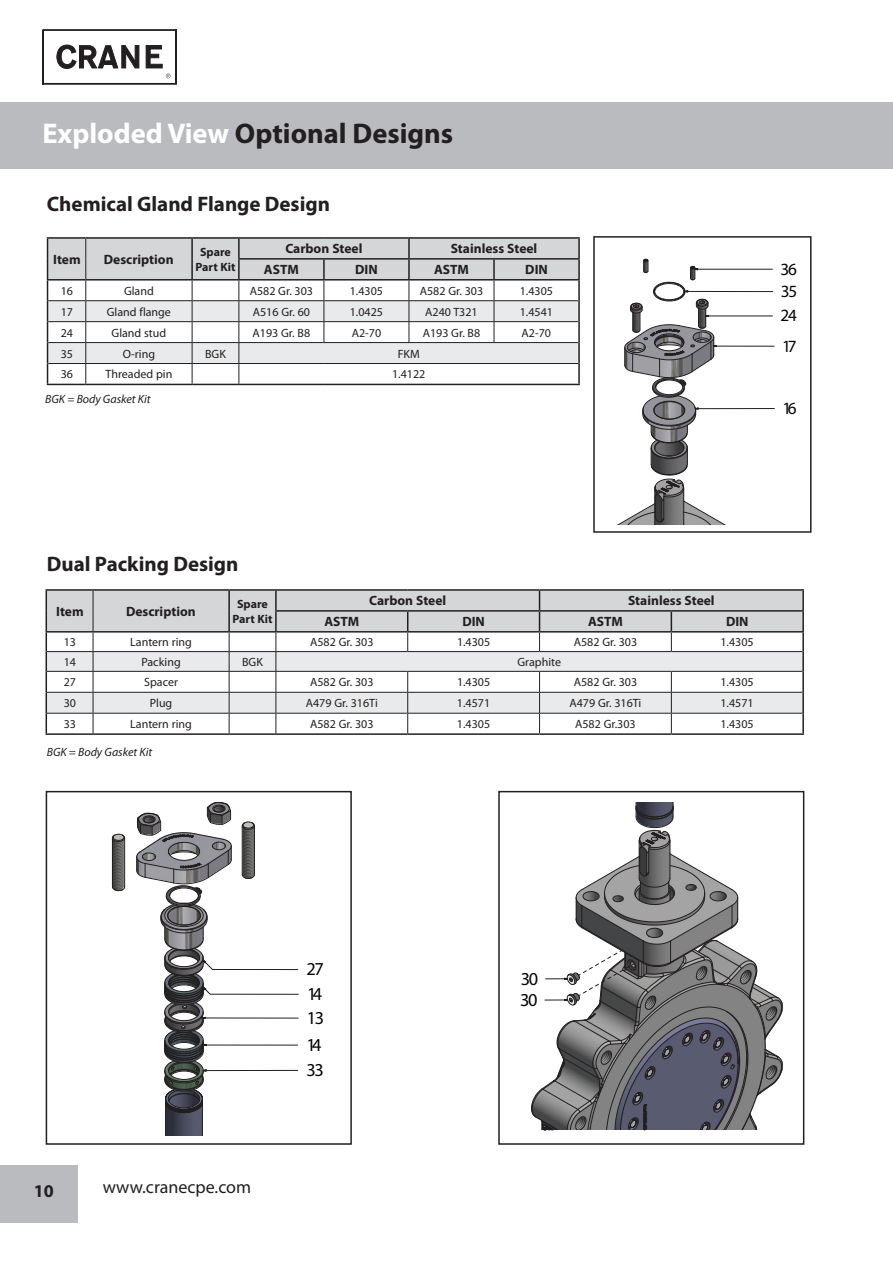
<style>
.page{position:relative;width:893px;height:1263px;background:#fff}
.page>*{position:absolute;margin:0;border:0;box-sizing:border-box;transform-origin:0 0}
.t1{font:700 28.5px "Myriad Pro";color:#231f20}
.t2{font:700 21px "Myriad Pro";color:#231f20}
.t3{font:18.3px/21.3px "Myriad Pro";letter-spacing:-.07em;color:#040503}
.t4{font:18px "Myriad Pro";color:#231f20}
.t5{font:700 18px "Myriad Pro";color:#231f20}
.t6{font:17.25px "Myriad Pro";letter-spacing:-.07em;color:#040503}
.t7{font:700 13.5px "Myriad Pro";color:#231f20}
.t8{font:12px "Myriad Pro";color:#231f20}
.t9{font:italic 12px "Myriad Pro";color:#231f20}
.t10{font:700 12px/14.4px "Myriad Pro";color:#231f20;text-align:center}
.s1{color:#fff}
</style>
<div class="page">
<div style="left:0;top:102px;width:893px;height:66px;background:#babbbe"></div>
<div style="left:0;top:1165px;width:78px;height:57px;background:#babbbe"></div>
<div style="left:43px;top:30px;width:134px;height:54px;border:1px solid #231f20"></div>
<svg style="left:56px;top:30px;width:115px;height:48px"></svg>
<svg style="left:531px;top:802px;width:252px;height:329px"></svg>
<div style="left:498px;top:791px;width:306px;height:354px;border:2px solid #231f20"></div>
<svg style="left:46px;top:790px;width:306px;height:345px"></svg>
<svg style="left:136px;top:802px;width:163px;height:311px"></svg>
<hr style="left:205px;top:1018px;width:93px;height:1px;background:#231f20">
<div style="left:46px;top:791px;width:306px;height:354px;border:2px solid #231f20"></div>
<hr style="left:46px;top:589px;width:47px;height:2px;background:#231f20">
<hr style="left:93px;top:589px;width:136px;height:2px;background:#231f20">
<hr style="left:229px;top:589px;width:47px;height:2px;background:#231f20">
<hr style="left:276px;top:589px;width:132px;height:2px;background:#231f20">
<hr style="left:408px;top:589px;width:132px;height:2px;background:#231f20">
<hr style="left:540px;top:589px;width:131px;height:2px;background:#231f20">
<hr style="left:671px;top:589px;width:133px;height:2px;background:#231f20">
<svg style="left:46px;top:590px;width:758px;height:143px"></svg>
<hr style="left:802px;top:713px;width:2px;height:20px;background:#231f20">
<hr style="left:46px;top:733px;width:47px;height:2px;background:#231f20">
<hr style="left:93px;top:733px;width:136px;height:2px;background:#231f20">
<hr style="left:229px;top:733px;width:47px;height:2px;background:#231f20">
<hr style="left:276px;top:733px;width:132px;height:2px;background:#231f20">
<hr style="left:408px;top:733px;width:132px;height:2px;background:#231f20">
<hr style="left:540px;top:733px;width:131px;height:2px;background:#231f20">
<hr style="left:671px;top:733px;width:133px;height:2px;background:#231f20">
<hr style="left:46px;top:631px;width:47px;height:1px;background:#231f20">
<hr style="left:93px;top:631px;width:136px;height:1px;background:#231f20">
<hr style="left:229px;top:631px;width:47px;height:1px;background:#231f20">
<hr style="left:47px;top:651px;width:46px;height:1px;background:#231f20">
<hr style="left:93px;top:651px;width:136px;height:1px;background:#231f20">
<hr style="left:229px;top:651px;width:47px;height:1px;background:#231f20">
<hr style="left:276px;top:631px;width:132px;height:1px;background:#231f20">
<hr style="left:408px;top:631px;width:132px;height:1px;background:#231f20">
<hr style="left:540px;top:631px;width:131px;height:1px;background:#231f20">
<hr style="left:671px;top:631px;width:133px;height:1px;background:#231f20">
<hr style="left:698px;top:408px;width:76px;height:1px;background:#231f20">
<hr style="left:716px;top:346px;width:58px;height:1px;background:#231f20">
<hr style="left:708px;top:316px;width:64px;height:1px;background:#231f20">
<hr style="left:688px;top:291px;width:85px;height:1px;background:#231f20">
<svg style="left:618px;top:259px;width:125px;height:265px"></svg>
<hr style="left:698px;top:269px;width:74px;height:1px;background:#231f20">
<hr style="left:47px;top:237px;width:39px;height:2px;background:#231f20">
<hr style="left:86px;top:237px;width:106px;height:2px;background:#231f20">
<hr style="left:192px;top:237px;width:47px;height:2px;background:#231f20">
<hr style="left:239px;top:237px;width:85px;height:2px;background:#231f20">
<hr style="left:324px;top:237px;width:85px;height:2px;background:#231f20">
<hr style="left:409px;top:237px;width:85px;height:2px;background:#231f20">
<hr style="left:494px;top:237px;width:86px;height:2px;background:#231f20">
<svg style="left:47px;top:238px;width:533px;height:146px"></svg>
<hr style="left:47px;top:384px;width:39px;height:1px;background:#231f20">
<hr style="left:86px;top:384px;width:106px;height:1px;background:#231f20">
<hr style="left:192px;top:384px;width:47px;height:1px;background:#231f20">
<hr style="left:239px;top:384px;width:85px;height:1px;background:#231f20">
<hr style="left:324px;top:384px;width:85px;height:1px;background:#231f20">
<hr style="left:409px;top:384px;width:85px;height:1px;background:#231f20">
<hr style="left:494px;top:384px;width:86px;height:1px;background:#231f20">
<hr style="left:47px;top:279px;width:39px;height:2px;background:#231f20">
<hr style="left:86px;top:279px;width:106px;height:2px;background:#231f20">
<hr style="left:192px;top:279px;width:47px;height:2px;background:#231f20">
<hr style="left:239px;top:279px;width:85px;height:2px;background:#231f20">
<hr style="left:324px;top:279px;width:85px;height:2px;background:#231f20">
<hr style="left:409px;top:279px;width:85px;height:2px;background:#231f20">
<hr style="left:494px;top:279px;width:86px;height:2px;background:#231f20">
<div style="left:593px;top:236px;width:218px;height:297px;border:2px solid #231f20"></div>
<h1 class="t1" style="left:42px;top:117px;width:412px"><span class="s1">Exploded View</span> Optional Designs</h1>
<h2 class="t2" style="left:47px;top:193px;width:285px">Chemical Gland Flange Design</h2>
<p class="t7" style="left:53px;top:252px;width:29px">Item</p>
<p class="t7" style="left:104px;top:252px;width:71px">Description</p>
<p class="t10" style="left:195px;top:245px;width:42px">Spare<br>Part Kit</p>
<p class="t7" style="left:285px;top:241px;width:79px">Carbon Steel</p>
<p class="t7" style="left:451px;top:241px;width:88px">Stainless Steel</p>
<p class="t7" style="left:264px;top:262px;width:36px">ASTM</p>
<p class="t7" style="left:355px;top:262px;width:24px">DIN</p>
<p class="t7" style="left:434px;top:262px;width:36px">ASTM</p>
<p class="t7" style="left:525px;top:262px;width:24px">DIN</p>
<p class="t8" style="left:61px;top:284px;width:14px">16</p>
<p class="t8" style="left:124px;top:284px;width:31px">Gland</p>
<p class="t8" style="left:250px;top:284px;width:65px">A582 Gr. 303</p>
<p class="t8" style="left:350px;top:284px;width:35px">1.4305</p>
<p class="t8" style="left:420px;top:284px;width:65px">A582 Gr. 303</p>
<p class="t8" style="left:520px;top:284px;width:35px">1.4305</p>
<p class="t8" style="left:61px;top:305px;width:14px">17</p>
<p class="t8" style="left:107px;top:305px;width:66px">Gland flange</p>
<p class="t8" style="left:253px;top:305px;width:59px">A516 Gr. 60</p>
<p class="t8" style="left:350px;top:305px;width:35px">1.0425</p>
<p class="t8" style="left:425px;top:305px;width:54px">A240 T321</p>
<p class="t8" style="left:520px;top:305px;width:35px">1.4541</p>
<p class="t8" style="left:61px;top:326px;width:14px">24</p>
<p class="t8" style="left:112px;top:326px;width:56px">Gland stud</p>
<p class="t8" style="left:253px;top:326px;width:59px">A193 Gr. B8</p>
<p class="t8" style="left:352px;top:326px;width:31px">A2-70</p>
<p class="t8" style="left:423px;top:326px;width:59px">A193 Gr. B8</p>
<p class="t8" style="left:522px;top:326px;width:31px">A2-70</p>
<p class="t8" style="left:61px;top:347px;width:14px">35</p>
<p class="t8" style="left:123px;top:347px;width:34px">O-ring</p>
<p class="t8" style="left:205px;top:347px;width:22px">BGK</p>
<p class="t8" style="left:398px;top:347px;width:23px">FKM</p>
<p class="t8" style="left:61px;top:368px;width:14px">36</p>
<p class="t8" style="left:106px;top:368px;width:68px">Threaded pin</p>
<p class="t8" style="left:392px;top:368px;width:35px">1.4122</p>
<p class="t9" style="left:45px;top:393px;width:107px">BGK = Body Gasket Kit</p>
<h3 class="t6" style="left:781px;top:259px;width:18px">36</h3>
<h3 class="t6" style="left:781px;top:282px;width:18px">35</h3>
<h3 class="t6" style="left:781px;top:306px;width:18px">24</h3>
<h3 class="t6" style="left:782px;top:336px;width:16px">17</h3>
<h3 class="t6" style="left:782px;top:399px;width:16px">16</h3>
<h2 class="t2" style="left:47px;top:552px;width:193px">Dual Packing Design</h2>
<p class="t7" style="left:56px;top:604px;width:29px">Item</p>
<p class="t7" style="left:126px;top:604px;width:71px">Description</p>
<p class="t10" style="left:232px;top:597px;width:42px">Spare<br>Part Kit</p>
<p class="t7" style="left:369px;top:593px;width:79px">Carbon Steel</p>
<p class="t7" style="left:628px;top:593px;width:88px">Stainless Steel</p>
<h3 class="t3" style="left:412px;top:600px;width:19px">36</h3>
<p class="t7" style="left:324px;top:614px;width:36px">ASTM</p>
<p class="t7" style="left:462px;top:614px;width:24px">DIN</p>
<p class="t7" style="left:588px;top:614px;width:36px">ASTM</p>
<p class="t7" style="left:726px;top:614px;width:24px">DIN</p>
<p class="t8" style="left:64px;top:636px;width:14px">13</p>
<p class="t8" style="left:130px;top:636px;width:63px">Lantern ring</p>
<p class="t8" style="left:310px;top:636px;width:65px">A582 Gr. 303</p>
<p class="t8" style="left:457px;top:636px;width:35px">1.4305</p>
<p class="t8" style="left:574px;top:636px;width:65px">A582 Gr. 303</p>
<p class="t8" style="left:720px;top:636px;width:35px">1.4305</p>
<p class="t8" style="left:64px;top:655px;width:14px">14</p>
<p class="t8" style="left:141px;top:655px;width:41px">Packing</p>
<p class="t8" style="left:242px;top:655px;width:22px">BGK</p>
<p class="t8" style="left:518px;top:655px;width:45px">Graphite</p>
<p class="t8" style="left:64px;top:676px;width:14px">27</p>
<p class="t8" style="left:144px;top:676px;width:35px">Spacer</p>
<p class="t8" style="left:310px;top:676px;width:65px">A582 Gr. 303</p>
<p class="t8" style="left:457px;top:676px;width:35px">1.4305</p>
<p class="t8" style="left:574px;top:676px;width:65px">A582 Gr. 303</p>
<p class="t8" style="left:720px;top:676px;width:35px">1.4305</p>
<p class="t8" style="left:64px;top:697px;width:14px">30</p>
<p class="t8" style="left:150px;top:697px;width:24px">Plug</p>
<p class="t8" style="left:306px;top:697px;width:74px">A479 Gr. 316Ti</p>
<p class="t8" style="left:457px;top:697px;width:35px">1.4571</p>
<p class="t8" style="left:569px;top:697px;width:74px">A479 Gr. 316Ti</p>
<p class="t8" style="left:720px;top:697px;width:35px">1.4571</p>
<p class="t8" style="left:64px;top:717px;width:14px">33</p>
<p class="t8" style="left:130px;top:717px;width:63px">Lantern ring</p>
<p class="t8" style="left:310px;top:717px;width:65px">A582 Gr. 303</p>
<p class="t8" style="left:457px;top:717px;width:35px">1.4305</p>
<p class="t8" style="left:575px;top:717px;width:62px">A582 Gr.303</p>
<p class="t8" style="left:720px;top:717px;width:35px">1.4305</p>
<p class="t9" style="left:47px;top:746px;width:107px">BGK = Body Gasket Kit</p>
<h3 class="t5" style="left:34px;top:1180px;width:21px">10</h3>
<h3 class="t4" style="left:103px;top:1177px;width:150px">www.cranecpe.com</h3>
<h3 class="t3" style="left:306px;top:957px;width:19px;line-height:24.8px">27<br>14</h3>
<h3 class="t3" style="left:306px;top:1032px;width:19px;line-height:25.2px">14<br>33</h3>
<h3 class="t3" style="left:307px;top:1007px;width:19px">13</h3>
<h3 class="t3" style="left:520px;top:968px;width:19px">30<br>30</h3>
</div>
